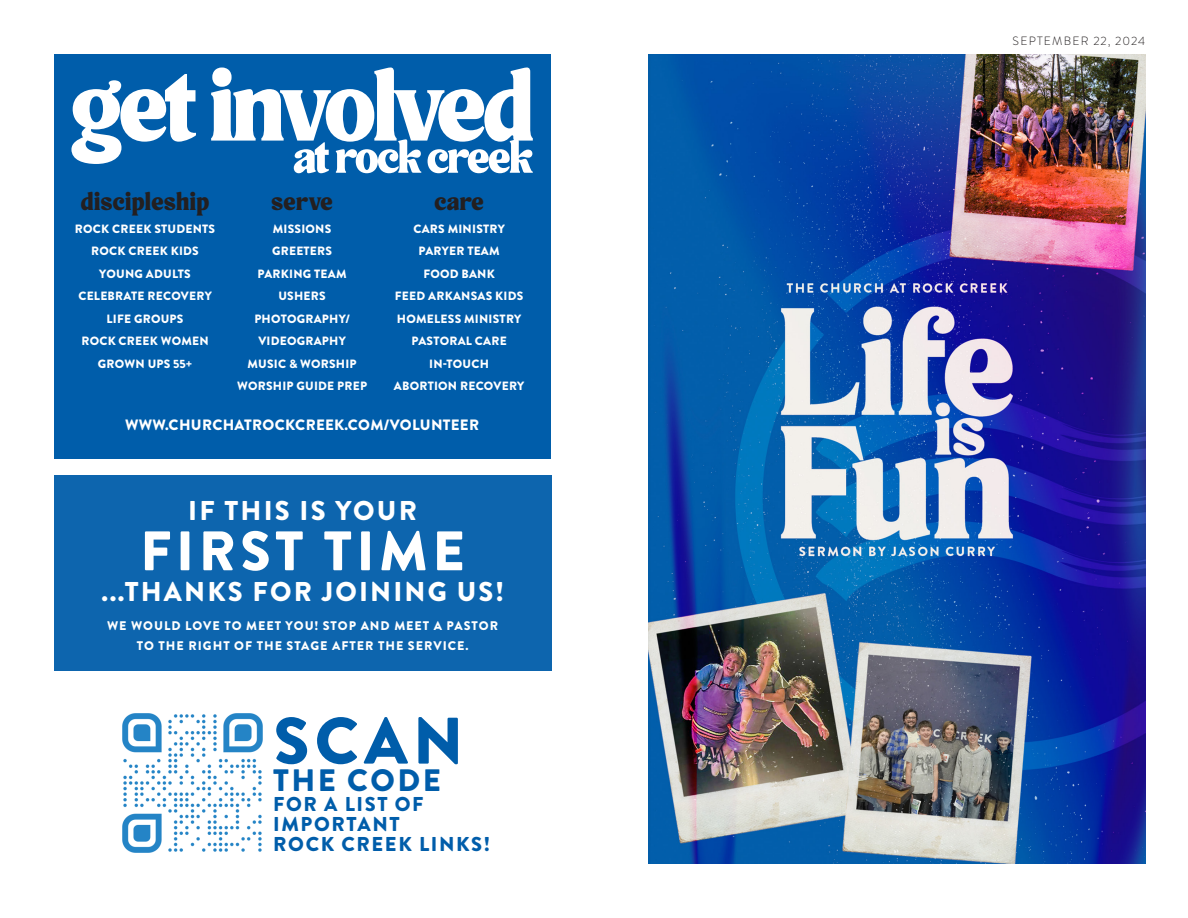
<style>
.page{position:relative;width:1188px;height:918px;background:#fff}
.page>*{position:absolute;margin:0;border:0;box-sizing:border-box;transform-origin:0 0}
.t1{font:900 65.55px "Brandon Grotesque";color:#005daa}
.t2{font:900 55.5px "Brandon Grotesque";letter-spacing:.08em;color:#fff}
.t3{font:900 31.05px "Brandon Grotesque";letter-spacing:.08em;color:#005daa}
.t4{font:900 27.15px "Brandon Grotesque";letter-spacing:.08em;color:#fff}
.t5{font:900 20.1px/20.1px "Brandon Grotesque";letter-spacing:.08em;color:#005daa}
.t6{font:18px "TANSUNDAYTIMES";letter-spacing:.02em;color:#231f20}
.t7{font:900 15px "Brandon Grotesque";letter-spacing:.02em;color:#fff}
.t8{font:900 12.45px "Brandon Grotesque";letter-spacing:.08em;color:#fff}
.t9{font:900 12px/22.5px "Brandon Grotesque";letter-spacing:.02em;color:#fff;text-align:center}
.t10{font:300 12px "Brandon Grotesque";letter-spacing:.1em;color:#231f20}
</style>
<div class="page">
<div style="left:54px;top:475px;width:498px;height:195px;background:#0d65ae"></div>
<img style="left:122px;top:713px;width:141px;height:140px">
<img style="left:648px;top:54px;width:497px;height:810px">
<div style="left:54px;top:54px;width:497px;height:405px;background:#005daa"></div>
<svg style="left:71px;top:68px;width:462px;height:96px"></svg>
<svg style="left:294px;top:139px;width:239px;height:34px"></svg>
<p class="t6" style="left:81px;top:193px;width:130px">discipleship</p>
<p class="t9" style="left:75px;top:217px;width:142px">ROCK CREEK STUDENTS<br>ROCK CREEK KIDS<br>YOUNG ADULTS<br>CELEBRATE RECOVERY<br>LIFE GROUPS<br>ROCK CREEK WOMEN<br>GROWN UPS 55+</p>
<p class="t6" style="left:435px;top:193px;width:51px">care</p>
<p class="t9" style="left:394px;top:217px;width:132px">CARS MINISTRY<br>PARYER TEAM<br>FOOD BANK<br>FEED ARKANSAS KIDS<br>HOMELESS MINISTRY<br>PASTORAL CARE<br>IN-TOUCH<br>ABORTION RECOVERY</p>
<p class="t7" style="left:125px;top:415px;width:355px">WWW.CHURCHATROCKCREEK.COM/VOLUNTEER</p>
<p class="t6" style="left:271px;top:193px;width:63px">serve</p>
<p class="t9" style="left:237px;top:217px;width:132px">MISSIONS<br>GREETERS<br>PARKING TEAM<br>USHERS<br>PHOTOGRAPHY/<br>VIDEOGRAPHY<br>MUSIC &amp; WORSHIP<br>WORSHIP GUIDE PREP</p>
<p class="t4" style="left:188px;top:491px;width:230px">IF THIS IS YOUR</p>
<p class="t2" style="left:140px;top:512px;width:326px">FIRST TIME</p>
<p class="t4" style="left:101px;top:572px;width:404px">...THANKS FOR JOINING US!</p>
<p class="t8" style="left:107px;top:617px;width:393px">WE WOULD LOVE TO MEET YOU! STOP AND MEET A PASTOR</p>
<p class="t8" style="left:137px;top:637px;width:333px">TO THE RIGHT OF THE STAGE AFTER THE SERVICE.</p>
<p class="t1" style="left:274px;top:695px;width:191px">SCAN</p>
<p class="t3" style="left:273px;top:758px;width:169px">THE CODE</p>
<p class="t5" style="left:273px;top:794px;width:152px">FOR A LIST OF<br>IMPORTANT</p>
<p class="t5" style="left:273px;top:834px;width:218px">ROCK CREEK LINKS!</p>
<p class="t10" style="left:1013px;top:33px;width:134px">SEPTEMBER 22, 2024</p>
</div>
